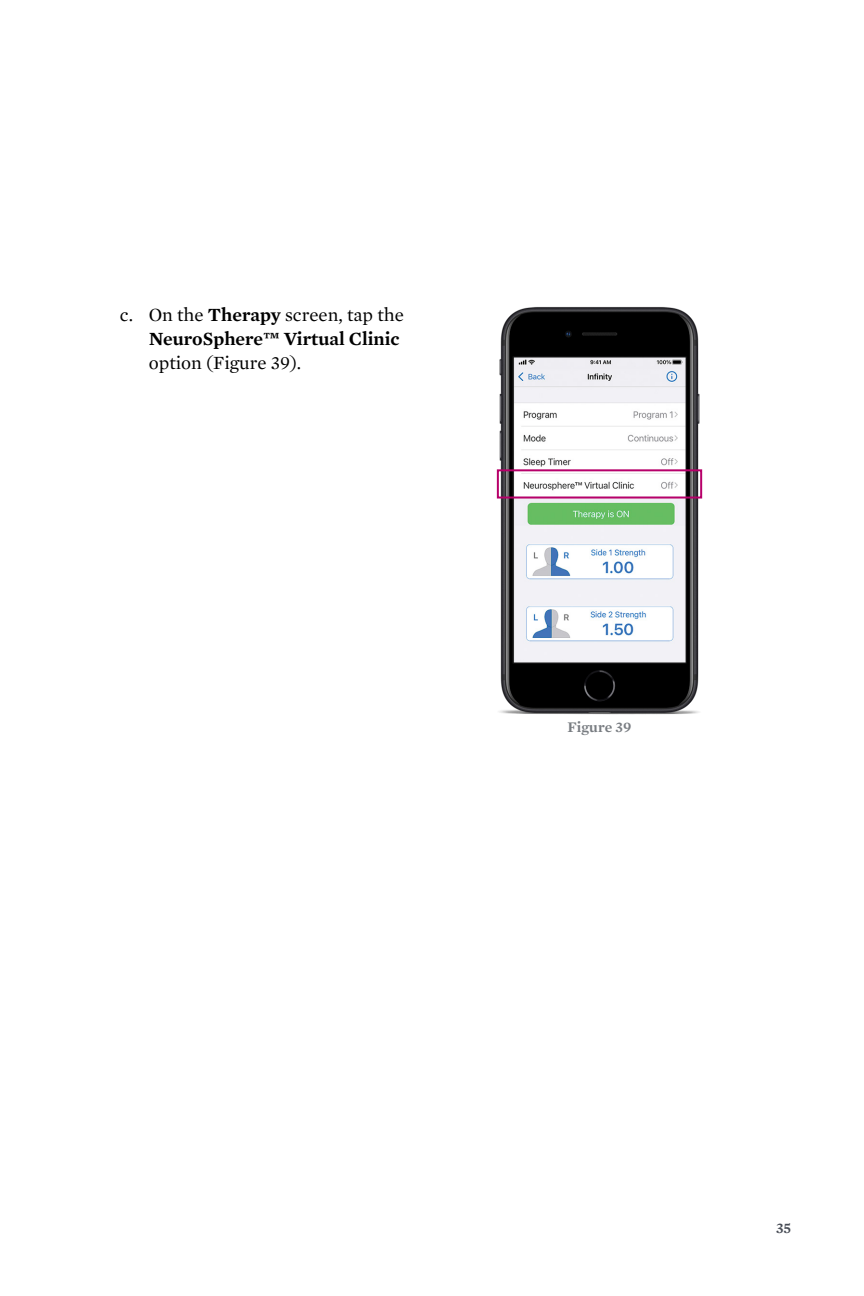
<style>
.page{position:relative;width:864px;height:1296px;background:#fff}
.page>*{position:absolute;margin:0;border:0;box-sizing:border-box;transform-origin:0 0}
.t1{font:600 19px/24px "Mercury Text G1";color:#000;text-align:right}
.t2{font:19px "Mercury Text G1";color:#000}
.t3{font:600 15px "Mercury Text G1";color:#797d82}
.t4{font:600 15px "Mercury Text G1";color:#474c55}
.s1{font-weight:400}
</style>
<div class="page">
<img style="left:499px;top:307px;width:201px;height:407px">
<div style="left:497px;top:469px;width:205px;height:30px;border:2px solid #b7006a"></div>
<p class="t1" style="left:120px;top:302px;width:286px"><span class="s1">c. On the</span> Therapy <span class="s1">screen, tap the<br></span>NeuroSphere™ Virtual Clinic</p>
<p class="t2" style="left:149px;top:349px;width:154px">option (Figure 39).</p>
<p class="t3" style="left:568px;top:716px;width:65px">Figure 39</p>
<p class="t4" style="left:776px;top:1217px;width:17px">35</p>
</div>
